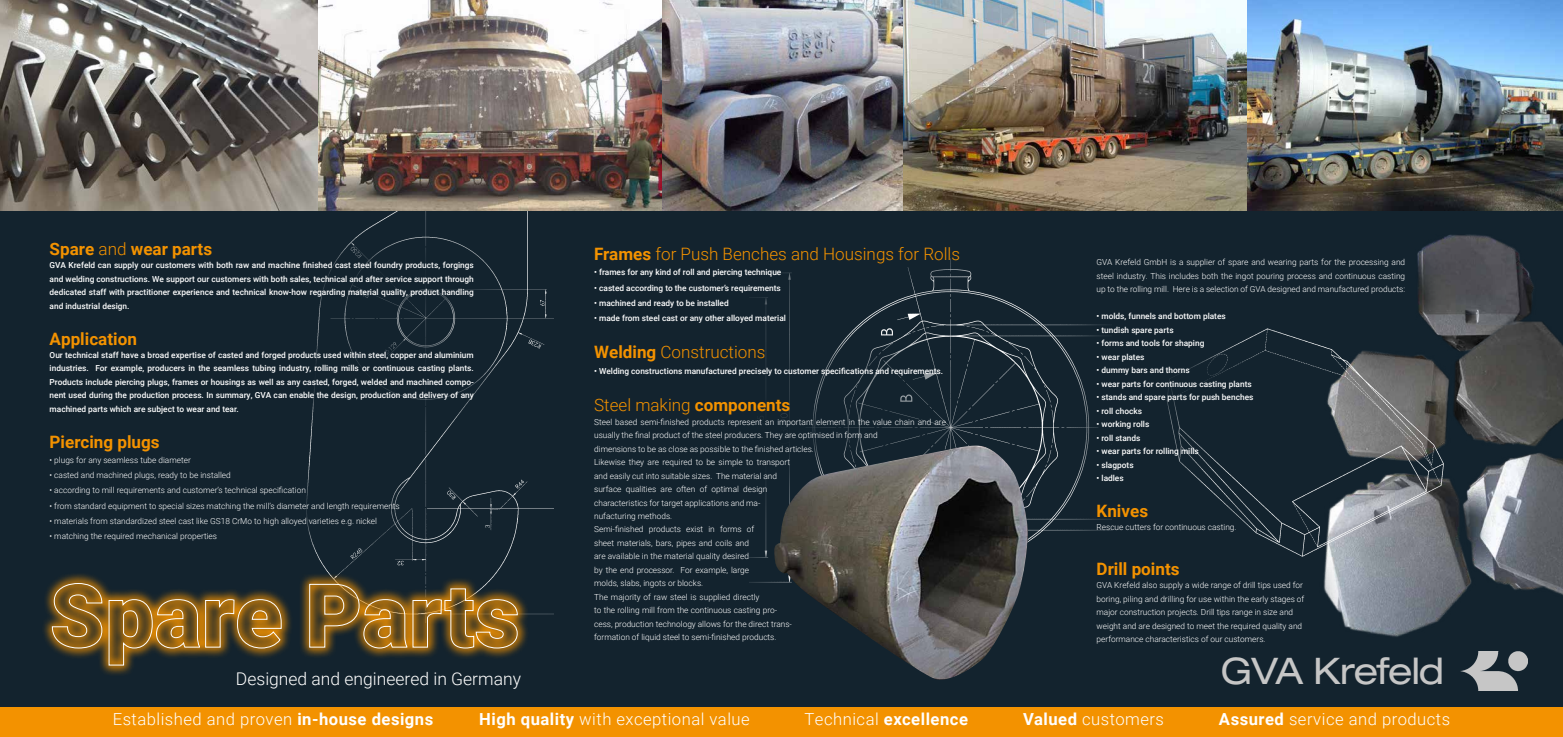
<style>
.page{position:relative;width:1563px;height:737px;background:#13232e}
.page>*{position:absolute;margin:0;border:0;box-sizing:border-box;transform-origin:0 0}
.t1{font:expanded 36.66px "Helvetica Neue LT";letter-spacing:-.03em;color:#c6c6c6}
.t2{font:300 17.5px "Roboto";color:#fff}
.t3{font:300 17.06px "Roboto";color:#f39200}
.t4{font:700 17.06px "Roboto";color:#f39200}
.t5{font:300 16.62px "Roboto";letter-spacing:.03em;color:#fff}
.t6{font:700 16.62px "Roboto";letter-spacing:.03em;color:#fff}
.t7{font:300 8.31px/13.5px "Roboto";color:#fff}
.t8{font:500 8.31px/13.5px "Roboto";color:#fff;text-align:justify}
.s1{font-weight:300}
.s2{font-weight:700}
</style>
<div class="page">
<div style="left:0;top:707px;width:1563px;height:30px;background:#f39200"></div>
<img style="left:1450px;top:234px;width:113px;height:361px">
<img style="left:1004px;top:300px;width:46px;height:242px">
<img style="left:1450px;top:262px;width:27px;height:346px">
<svg style="left:1050px;top:235px;width:400px;height:402px"></svg>
<svg style="left:44px;top:572px;width:485px;height:103px"></svg>
<svg style="left:51px;top:582px;width:231px;height:84px"></svg>
<svg style="left:309px;top:583px;width:209px;height:66px;background:#81622c"></svg>
<img style="left:0;top:0;width:1242px;height:210px">
<img style="left:1242px;top:0;width:321px;height:210px">
<img style="left:1004px;top:445px;width:24px;height:181px">
<img style="left:1460px;top:651px;width:67px;height:39px">
<svg style="left:548px;top:202px;width:456px;height:478px"></svg>
<h3 class="t4" style="left:50px;top:237px;width:164px">Spare <span class="s1">and</span> wear parts</h3>
<p class="t8" style="left:50px;top:258px;width:426px">GVA Krefeld can supply our customers with both raw and machine finished cast steel foundry products, forgings and welding constructions. We support our customers with both sales, technical and after service support through dedicated staff with practitioner experience and technical know-how regarding material quality, product handling and industrial design.</p>
<h3 class="t4" style="left:50px;top:326px;width:89px">Application</h3>
<p class="t8" style="left:50px;top:348px;width:426px">Our technical staff have a broad expertise of casted and forged products used within steel, copper and aluminium industries. For example, producers in the seamless tubing industry, rolling mills or continuous casting plants.<br>Products include piercing plugs, frames or housings as well as any casted, forged, welded and machined compo&shy;nent used during the production process. In summary, GVA can enable the design, production and delivery of any machined parts which are subject to wear and tear.</p>
<h3 class="t4" style="left:50px;top:429px;width:111px">Piercing plugs</h3>
<p class="t7" style="left:50px;top:453px;width:143px">• plugs for any seamless tube diameter</p>
<p class="t7" style="left:50px;top:468px;width:183px">• casted and machined plugs, ready to be installed</p>
<p class="t7" style="left:50px;top:483px;width:258px">• according to mill requirements and customer’s technical specification</p>
<p class="t7" style="left:50px;top:498px;width:352px">• from standard equipment to special sizes matching the mill’s diameter and length requirements</p>
<p class="t7" style="left:50px;top:514px;width:329px">• materials from standardized steel cast like GS18 CrMo to high alloyed varieties e.g. nickel</p>
<p class="t7" style="left:50px;top:529px;width:169px">• matching the required mechanical properties</p>
<h3 class="t3" style="left:594px;top:242px;width:367px"><span class="s2">Frames</span> for Push Benches and Housings for Rolls</h3>
<p class="t8" style="left:594px;top:265px;width:189px">• frames for any kind of roll and piercing technique</p>
<p class="t8" style="left:594px;top:280px;width:188px">• casted according to the customer’s requirements</p>
<p class="t8" style="left:594px;top:296px;width:136px">• machined and ready to be installed</p>
<p class="t8" style="left:594px;top:311px;width:193px">• made from steel cast or any other alloyed material</p>
<h3 class="t3" style="left:594px;top:340px;width:173px"><span class="s2">Welding</span> Constructions</h3>
<p class="t8" style="left:594px;top:364px;width:350px">• Welding constructions manufactured precisely to customer specifications and requirements.</p>
<h3 class="t3" style="left:594px;top:393px;width:198px">Steel making <span class="s2">components</span></h3>
<p class="t7" style="left:594px;top:414px;width:353px">Steel based semi-finished products represent an important element in the value chain and are usually the final product of the steel producers. They are optimised in form and<br>dimensions to be as close as possible to the finished articles.<br>Likewise they are required to be simple to transport<br>and easily cut into suitable sizes. The material and<br>surface qualities are often of optimal design<br>characteristics for target applications and ma-<br>nufacturing methods.<br>Semi-finished products exist in forms of<br>sheet materials, bars, pipes and coils and<br>are available in the material quality desired<br>by the end processor. For example, large<br>molds, slabs, ingots or blocks.<br>The majority of raw steel is supplied directly<br>to the rolling mill from the continuous casting pro-<br>cess, production technology allows for the direct trans-<br>formation of liquid steel to semi-finished products.</p>
<p class="t7" style="left:1096px;top:255px;width:310px;text-align:justify">GVA Krefeld GmbH is a supplier of spare and wearing parts for the processing and steel industry. This includes both the ingot pouring process and continuous casting up to the rolling mill. Here is a selection of GVA designed and manufactured products:</p>
<p class="t8" style="left:1096px;top:309px;width:131px">• molds, funnels and bottom plates</p>
<p class="t8" style="left:1096px;top:323px;width:79px">• tundish spare parts</p>
<p class="t8" style="left:1096px;top:336px;width:109px">• forms and tools for shaping</p>
<p class="t8" style="left:1096px;top:350px;width:49px">• wear plates</p>
<p class="t8" style="left:1096px;top:363px;width:95px">• dummy bars and thorns</p>
<p class="t8" style="left:1096px;top:376px;width:157px">• wear parts for continuous casting plants</p>
<p class="t8" style="left:1096px;top:390px;width:158px">• stands and spare parts for push benches</p>
<p class="t8" style="left:1096px;top:403px;width:47px">• roll chocks</p>
<p class="t8" style="left:1096px;top:417px;width:54px">• working rolls</p>
<p class="t8" style="left:1096px;top:430px;width:45px">• roll stands</p>
<p class="t8" style="left:1096px;top:444px;width:104px">• wear parts for rolling mills</p>
<p class="t8" style="left:1096px;top:457px;width:39px">• slagpots</p>
<p class="t8" style="left:1096px;top:471px;width:29px">• ladles</p>
<h3 class="t4" style="left:1096px;top:499px;width:53px">Knives</h3>
<p class="t7" style="left:1096px;top:520px;width:141px">Rescue cutters for continuous casting.</p>
<h3 class="t4" style="left:1096px;top:556px;width:84px">Drill points</h3>
<p class="t7" style="left:1096px;top:578px;width:209px">GVA Krefeld also supply a wide range of drill tips used for boring, piling and drilling for use within the early stages of major construction projects. Drill tips range in size and weight and are designed to meet the required quality and performance characteristics of our customers.</p>
<h1 class="t1" style="left:1220px;top:649px;width:225px">GVA Krefeld</h1>
<h2 class="t2" style="left:236px;top:666px;width:286px">Designed and engineered in Germany</h2>
<h3 class="t5" style="left:113px;top:707px;width:322px">Established and proven <span class="s2">in-house designs</span></h3>
<h3 class="t5" style="left:479px;top:707px;width:272px"><span class="s2">High quality</span> with exceptional value</h3>
<h3 class="t6" style="left:804px;top:707px;width:165px"><span class="s1">Technical</span> excellence</h3>
<h3 class="t5" style="left:1023px;top:707px;width:142px"><span class="s2">Valued</span> customers</h3>
<h3 class="t5" style="left:1219px;top:707px;width:233px"><span class="s2">Assured</span> service and products</h3>
</div>
